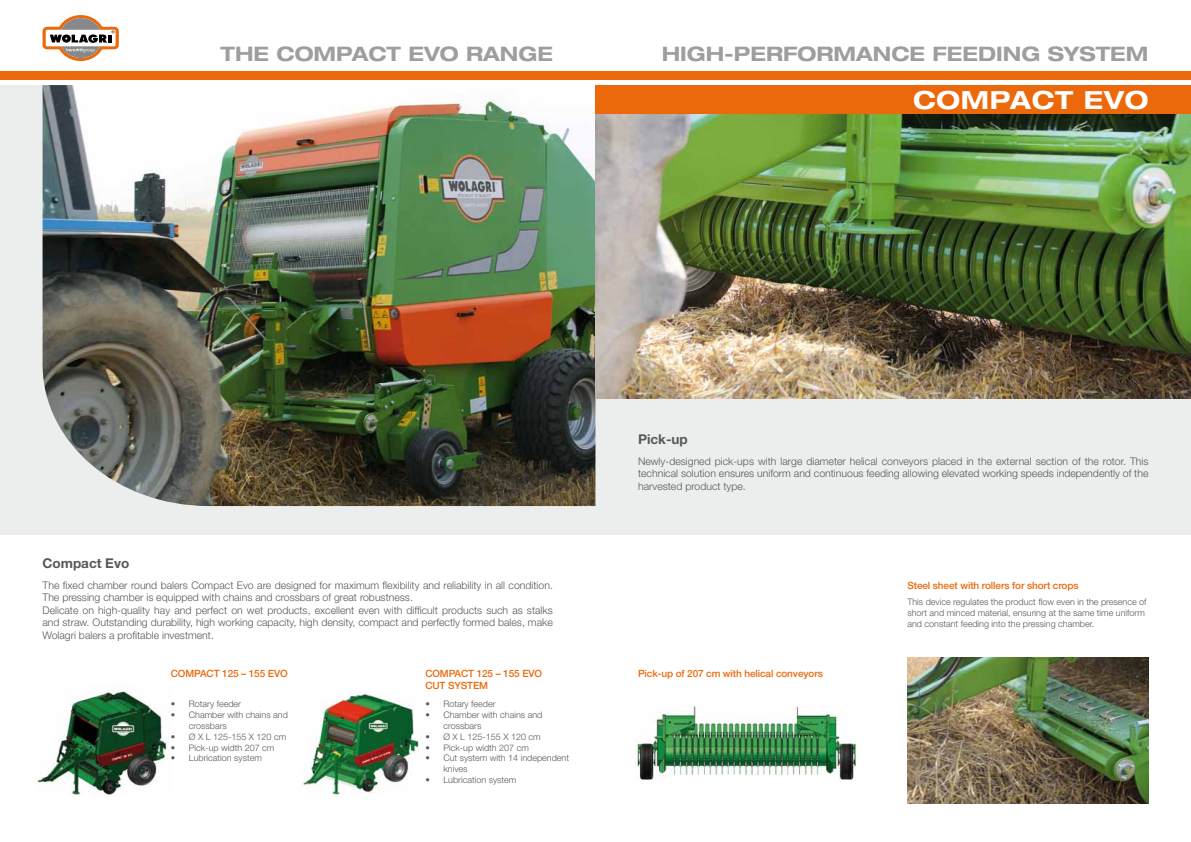
<style>
.page{position:relative;width:1191px;height:842px;background:#fff}
.page>*{position:absolute;margin:0;border:0;box-sizing:border-box;transform-origin:0 0}
.t1{font:700 expanded 25px "Helvetica Neue LT Std";letter-spacing:.03em;color:#fff}
.t2{font:700 expanded 20px "Helvetica Neue LT Std";color:#9c9e9f}
.t3{font:700 13.5px "Helvetica Neue LT Std";color:#58585a}
.t4{font:300 10.5px/12.6px "Helvetica Neue LT Std";color:#58585a;text-align:justify}
.t5{font:500 10px/12px "Helvetica Neue LT Std";letter-spacing:-.01em;color:#eb690b}
.t6{font:300 9px/10.8px "Helvetica Neue LT Std";color:#58585a}
</style>
<div class="page">
<div style="left:0;top:85px;width:1191px;height:449px;background:#eceded"></div>
<img style="left:43px;top:85px;width:552px;height:421px">
<img style="left:595px;top:114px;width:596px;height:284px">
<img style="left:35px;top:685px;width:133px;height:112px">
<img style="left:302px;top:693px;width:117px;height:104px">
<div style="left:0;top:71px;width:1191px;height:8px;background:#eb690b"></div>
<div style="left:595px;top:85px;width:596px;height:29px;background:#eb690b"></div>
<svg style="left:43px;top:15px;width:76px;height:46px"></svg>
<img style="left:636px;top:706px;width:220px;height:74px">
<img style="left:907px;top:658px;width:241px;height:146px">
<h2 class="t2" style="left:221px;top:42px;width:334px">THE COMPACT EVO RANGE</h2>
<h2 class="t2" style="left:662px;top:42px;width:488px">HIGH-PERFORMANCE FEEDING SYSTEM</h2>
<h1 class="t1" style="left:913px;top:84px;width:237px">COMPACT EVO</h1>
<p class="t3" style="left:638px;top:431px;width:51px">Pick-up</p>
<p class="t3" style="left:43px;top:555px;width:88px">Compact Evo</p>
<p class="t4" style="left:42px;top:578px;width:512px;text-align:left">The fixed chamber round balers Compact Evo are designed for maximum flexibility and reliability in all condition.<br>The pressing chamber is equipped with chains and crossbars of great robustness.<br>Delicate on high-quality hay and perfect on wet products, excellent even with difficult products such as stalks and straw. Outstanding durability, high working capacity, high density, compact and perfectly formed bales, make Wolagri balers a profitable investment.</p>
<p class="t5" style="left:171px;top:667px;width:118px">COMPACT 125 – 155 EVO</p>
<p class="t6" style="left:171px;top:699px;width:72px">• Rotary feeder</p>
<p class="t6" style="left:189px;top:709px;width:101px;text-indent:-18px">• Chamber with chains and crossbars</p>
<p class="t6" style="left:171px;top:731px;width:117px">• Ø X L 125-155 X 120 cm</p>
<p class="t6" style="left:171px;top:742px;width:105px">• Pick-up width 207 cm</p>
<p class="t6" style="left:171px;top:753px;width:92px">• Lubrication system</p>
<p class="t5" style="left:425px;top:667px;width:118px">COMPACT 125 – 155 EVO<br>CUT SYSTEM</p>
<p class="t6" style="left:425px;top:699px;width:72px">• Rotary feeder</p>
<p class="t6" style="left:443px;top:709px;width:101px;text-indent:-18px">• Chamber with chains and crossbars</p>
<p class="t6" style="left:425px;top:731px;width:117px">• Ø X L 125-155 X 120 cm</p>
<p class="t6" style="left:425px;top:742px;width:105px">• Pick-up width 207 cm</p>
<p class="t6" style="left:443px;top:753px;width:127px;text-indent:-18px">• Cut system with 14 independent knives</p>
<p class="t6" style="left:425px;top:774px;width:92px">• Lubrication system</p>
<p class="t4" style="left:638px;top:454px;width:512px">Newly-designed pick-ups with large diameter helical conveyors placed in the external section of the rotor. This technical solution ensures uniform and continuous feeding allowing elevated working speeds independently of the harvested product type.</p>
<p class="t5" style="left:638px;top:667px;width:186px">Pick-up of 207 cm with helical conveyors</p>
<p class="t5" style="left:907px;top:580px;width:173px">Steel sheet with rollers for short crops</p>
<p class="t6" style="left:907px;top:596px;width:241px">This device regulates the product flow even in the presence of short and minced material, ensuring at the same time uniform and constant feeding into the pressing chamber.</p>
</div>
